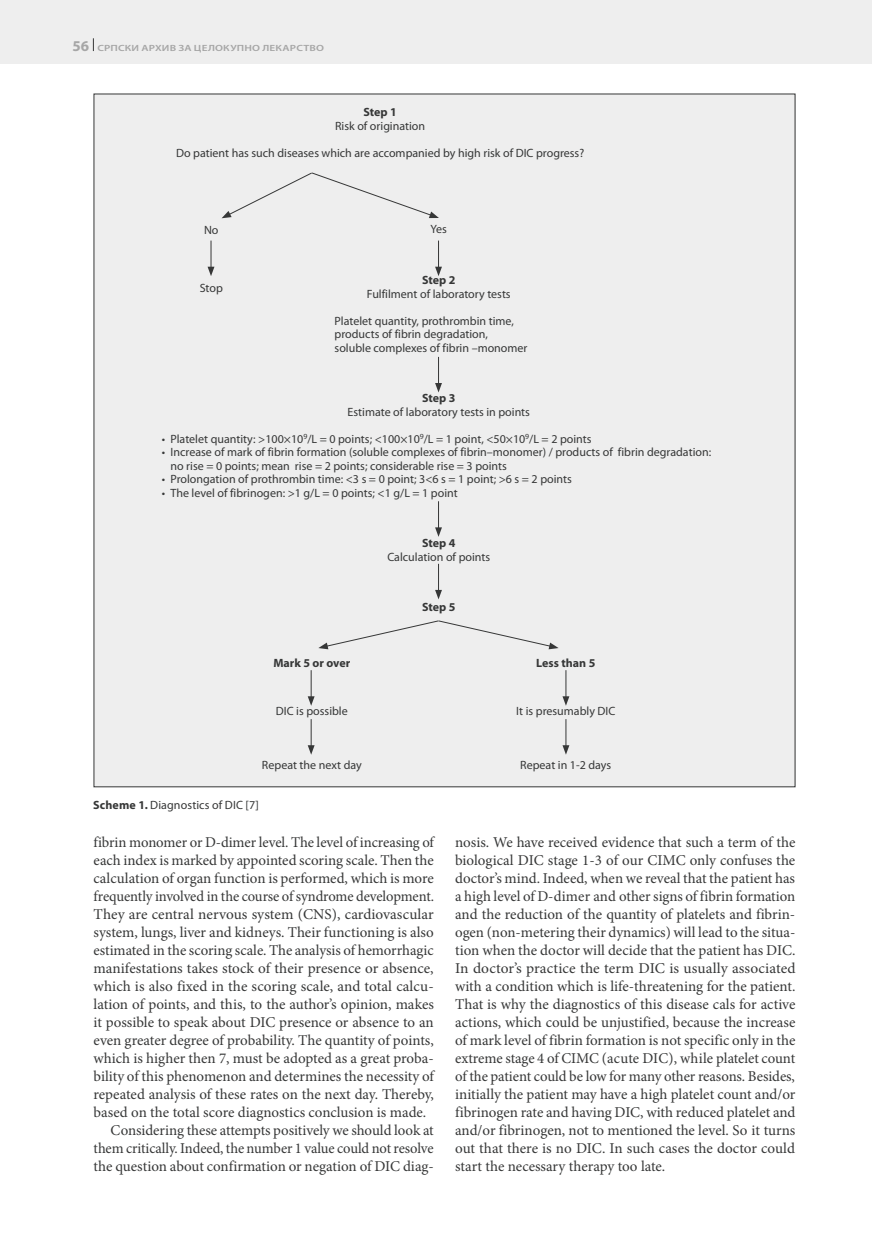
<style>
.page{position:relative;width:872px;height:1234px;background:#fff}
.page>*{position:absolute;margin:0;border:0;box-sizing:border-box;transform-origin:0 0}
.t1{font:15px/18px "Minion Pro";letter-spacing:-.005em;color:#363737;text-align:justify}
.t2{font:12px/13.5px "Myriad Pro";color:#363737}
.t3{font:700 12px "Myriad Pro";color:#363737}
.t4{font:600 9px "Myriad Pro";letter-spacing:.015em;color:#a6a6a6;scale:1.25 1}
.s1{font-weight:700;font-size:15px}
.s2{font-weight:700}
</style>
<div class="page">
<div style="left:0;top:0;width:872px;height:64px;background:#eee"></div>
<svg style="left:93px;top:38px;width:1px;height:13px"></svg>
<div style="left:94px;top:94px;width:701px;height:692px;background:#eee"></div>
<svg style="left:318px;top:620px;width:240px;height:29px"></svg>
<svg style="left:222px;top:172px;width:217px;height:46px"></svg>
<svg style="left:207px;top:240px;width:7px;height:36px"></svg>
<svg style="left:435px;top:240px;width:7px;height:36px"></svg>
<svg style="left:435px;top:357px;width:7px;height:35px"></svg>
<svg style="left:435px;top:501px;width:7px;height:35px"></svg>
<svg style="left:435px;top:563px;width:7px;height:36px"></svg>
<svg style="left:308px;top:670px;width:6px;height:35px"></svg>
<svg style="left:562px;top:670px;width:7px;height:35px"></svg>
<svg style="left:308px;top:719px;width:6px;height:35px"></svg>
<svg style="left:562px;top:719px;width:7px;height:35px"></svg>
<p class="t4" style="left:73px;top:42px;width:203px"><span class="s1">56</span> СРПСКИ АРХИВ ЗА ЦЕЛОКУПНО ЛЕКАРСТВО</p>
<p class="t3" style="left:363px;top:104px;width:35px">Step 1</p>
<p class="t2" style="left:335px;top:118px;width:92px">Risk of origination</p>
<p class="t2" style="left:176px;top:145px;width:410px">Do patient has such diseases which are accompanied by high risk of DIC progress?</p>
<p class="t2" style="left:204px;top:223px;width:16px">No</p>
<p class="t2" style="left:430px;top:222px;width:18px">Yes</p>
<p class="t2" style="left:200px;top:280px;width:25px">Stop</p>
<p class="t3" style="left:422px;top:272px;width:35px">Step 2</p>
<p class="t2" style="left:367px;top:287px;width:145px">Fulfilment of laboratory tests</p>
<p class="t2" style="left:335px;top:314px;width:194px">Platelet quantity, prothrombin time, products of fibrin degradation,<br>soluble complexes of fibrin –monomer</p>
<p class="t3" style="left:422px;top:390px;width:35px">Step 3</p>
<p class="t2" style="left:348px;top:405px;width:184px">Estimate of laboratory tests in points</p>
<p class="t2" style="left:162px;top:432px;width:431px">• Platelet quantity: &gt;100×10<sup>9</sup>/L = 0 points; &lt;100×10<sup>9</sup>/L = 1 point, &lt;50×10<sup>9</sup>/L = 2 points</p>
<p class="t2" style="left:170px;top:445px;width:542px;text-indent:-9px">• Increase of mark of fibrin formation (soluble complexes of fibrin–monomer) / products of fibrin degradation: no rise = 0 points; mean rise = 2 points; considerable rise = 3 points</p>
<p class="t2" style="left:162px;top:472px;width:411px">• Prolongation of prothrombin time: &lt;3 s = 0 point; 3&lt;6 s = 1 point; &gt;6 s = 2 points</p>
<p class="t2" style="left:162px;top:486px;width:297px">• The level of fibrinogen: &gt;1 g/L = 0 points; &lt;1 g/L = 1 point</p>
<p class="t3" style="left:422px;top:535px;width:35px">Step 4</p>
<p class="t2" style="left:387px;top:550px;width:104px">Calculation of points</p>
<p class="t3" style="left:422px;top:599px;width:35px">Step 5</p>
<p class="t3" style="left:273px;top:654px;width:78px">Mark 5 or over</p>
<p class="t2" style="left:276px;top:703px;width:73px">DIC is possible</p>
<p class="t2" style="left:516px;top:703px;width:101px">It is presumably DIC</p>
<p class="t3" style="left:536px;top:654px;width:61px">Less than 5</p>
<p class="t2" style="left:262px;top:758px;width:101px">Repeat the next day</p>
<p class="t2" style="left:520px;top:758px;width:92px">Repeat in 1-2 days</p>
<p class="t2" style="left:93px;top:798px;width:167px"><span class="s2">Scheme 1.</span> Diagnostics of DIC [7]</p>
<p class="t1" style="left:94px;top:832px;width:342px">fibrin monomer or D-dimer level. The level of increasing of</p>
<p class="t1" style="left:94px;top:850px;width:342px">each index is marked by appointed scoring scale. Then the</p>
<p class="t1" style="left:94px;top:868px;width:342px">calculation of organ function is performed, which is more</p>
<p class="t1" style="left:94px;top:886px;width:342px">frequently involved in the course of syndrome development.</p>
<p class="t1" style="left:94px;top:904px;width:342px">They are central nervous system (CNS), cardiovascular</p>
<p class="t1" style="left:94px;top:922px;width:342px">system, lungs, liver and kidneys. Their functioning is also</p>
<p class="t1" style="left:94px;top:940px;width:341px">estimated in the scoring scale. The analysis of hemorrhagic</p>
<p class="t1" style="left:94px;top:958px;width:341px">manifestations takes stock of their presence or absence,</p>
<p class="t1" style="left:94px;top:976px;width:342px">which is also fixed in the scoring scale, and total calcu-</p>
<p class="t1" style="left:94px;top:994px;width:342px">lation of points, and this, to the author’s opinion, makes</p>
<p class="t1" style="left:94px;top:1012px;width:342px">it possible to speak about DIC presence or absence to an</p>
<p class="t1" style="left:94px;top:1030px;width:342px">even greater degree of probability. The quantity of points,</p>
<p class="t1" style="left:94px;top:1048px;width:342px">which is higher then 7, must be adopted as a great proba-</p>
<p class="t1" style="left:94px;top:1066px;width:342px">bility of this phenomenon and determines the necessity of</p>
<p class="t1" style="left:94px;top:1084px;width:342px">repeated analysis of these rates on the next day. Thereby,</p>
<p class="t1" style="left:94px;top:1102px;width:334px">based on the total score diagnostics conclusion is made.</p>
<p class="t1" style="left:111px;top:1120px;width:325px">Considering these attempts positively we should look at</p>
<p class="t1" style="left:94px;top:1138px;width:341px">them critically. Indeed, the number 1 value could not resolve</p>
<p class="t1" style="left:94px;top:1156px;width:342px">the question about confirmation or negation of DIC diag-</p>
<p class="t1" style="left:455px;top:832px;width:342px">nosis. We have received evidence that such a term of the biological DIC stage 1-3 of our CIMC only confuses the doctor’s mind. Indeed, when we reveal that the patient has a high level of D-dimer and other signs of fibrin formation and the reduction of the quantity of platelets and fibrin&shy;ogen (non-metering their dynamics) will lead to the situa&shy;tion when the doctor will decide that the patient has DIC.<br>In doctor’s practice the term DIC is usually associated with a condition which is life-threatening for the patient.<br>That is why the diagnostics of this disease cals for active actions, which could be unjustified, because the increase of mark level of fibrin formation is not specific only in the extreme stage 4 of CIMC (acute DIC), while platelet count of the patient could be low for many other reasons. Besides, initially the patient may have a high platelet count and/or fibrinogen rate and having DIC, with reduced platelet and and/or fibrinogen, not to mentioned the level. So it turns out that there is no DIC. In such cases the doctor could start the necessary therapy too late.</p>
</div>
